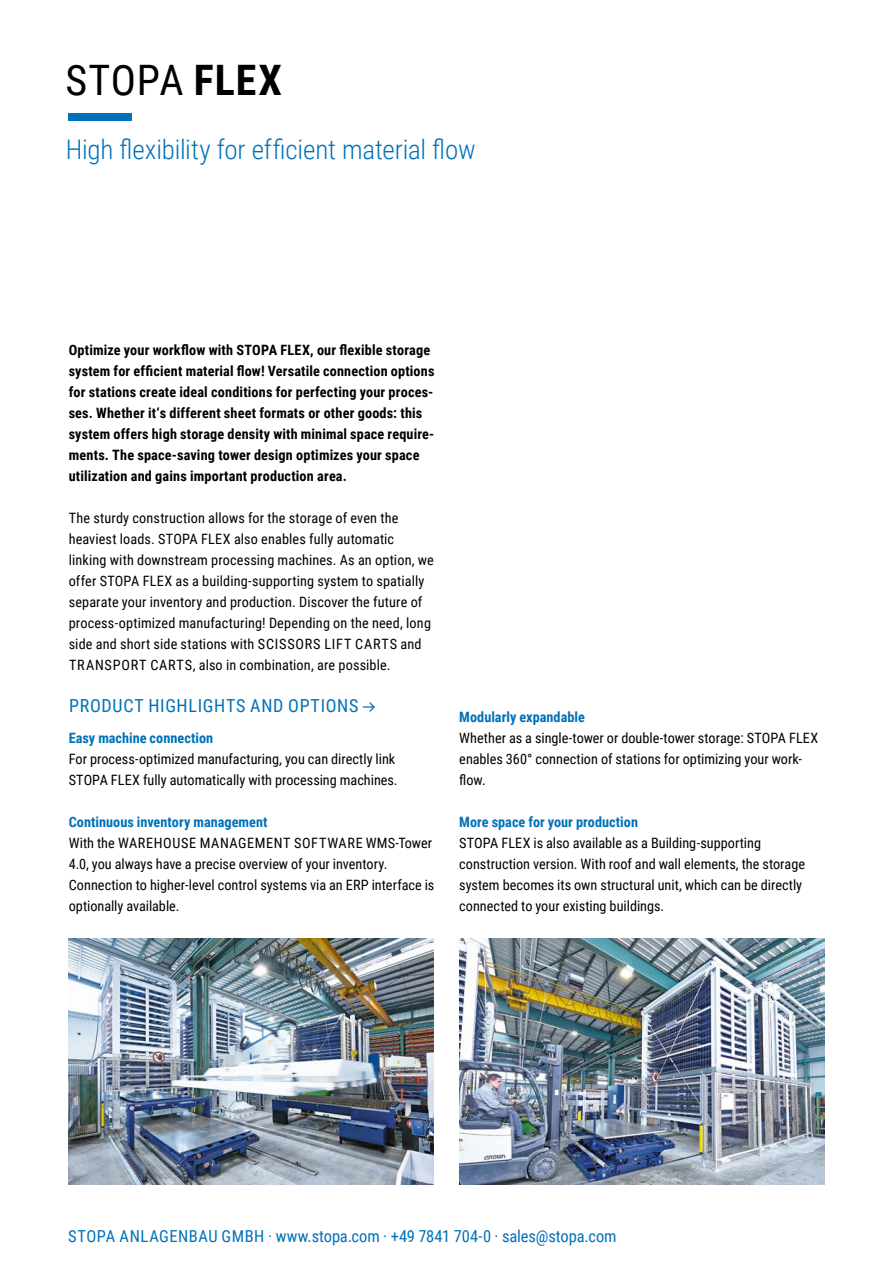
<style>
.page{position:relative;width:893px;height:1263px;background:#fff}
.page>*{position:absolute;margin:0;border:0;box-sizing:border-box;transform-origin:0 0}
.t1{font:42px "Roboto Condensed";letter-spacing:.015em;color:#000}
.t2{font:300 27px "Roboto Condensed";letter-spacing:-.005em;color:#0071b9}
.t3{font:18px "Roboto Condensed";letter-spacing:.035em;color:#0071b9}
.t4{font:16.5px "Roboto Condensed";color:#0071b9}
.t5{font:14.25px/21px "Roboto Condensed";letter-spacing:.005em;color:#000}
.t6{font:700 14.25px/21px "Roboto Condensed";letter-spacing:.01em;color:#000}
.t7{font:700 14.25px "Roboto Condensed";color:#0071b9}
.s1{font-weight:700}
</style>
<div class="page">
<svg style="left:363px;top:702px;width:12px;height:10px"></svg>
<div style="left:68px;top:113px;width:64px;height:8px;background:#0071b9"></div>
<img style="left:68px;top:938px;width:366px;height:247px">
<img style="left:459px;top:938px;width:366px;height:247px">
<h1 class="t1" style="left:66px;top:51px;width:218px">STOPA <span class="s1">FLEX</span></h1>
<h2 class="t2" style="left:66px;top:130px;width:411px">High flexibility for efficient material flow</h2>
<p class="t6" style="left:69px;top:339px;width:367px">Optimize your workflow with STOPA FLEX, our flexible storage system for efficient material flow! Versatile connection options for stations create ideal conditions for perfecting your proces&shy;ses. Whether it‘s different sheet formats or other goods: this system offers high storage density with minimal space require&shy;ments. The space-saving tower design optimizes your space utilization and gains important production area.</p>
<p class="t5" style="left:69px;top:507px;width:367px">The sturdy construction allows for the storage of even the heaviest loads. STOPA FLEX also enables fully automatic linking with downstream processing machines. As an option, we offer STOPA FLEX as a building-supporting system to spatially separate your inventory and production. Discover the future of process-optimized manufacturing! Depending on the need, long side and short side stations with SCISSORS LIFT CARTS and TRANSPORT CARTS, also in combination, are possible.</p>
<p class="t3" style="left:69px;top:693px;width:291px">PRODUCT HIGHLIGHTS AND OPTIONS</p>
<p class="t7" style="left:69px;top:728px;width:146px">Easy machine connection</p>
<p class="t5" style="left:69px;top:748px;width:330px">For process-optimized manufacturing, you can directly link<br>STOPA FLEX fully automatically with processing machines.</p>
<p class="t7" style="left:69px;top:812px;width:200px">Continuous inventory management</p>
<p class="t5" style="left:69px;top:832px;width:367px">With the WAREHOUSE MANAGEMENT SOFTWARE WMS-Tower 4.0, you always have a precise overview of your inventory.<br>Connection to higher-level control systems via an ERP interface is optionally available.</p>
<p class="t7" style="left:459px;top:707px;width:127px">Modularly expandable</p>
<p class="t5" style="left:459px;top:727px;width:360px">Whether as a single-tower or double-tower storage: STOPA FLEX enables 360° connection of stations for optimizing your work&shy;flow.</p>
<p class="t7" style="left:459px;top:812px;width:180px">More space for your production</p>
<p class="t5" style="left:459px;top:832px;width:347px">STOPA FLEX is also available as a Building-supporting construction version. With roof and wall elements, the storage system becomes its own structural unit, which can be directly connected to your existing buildings.</p>
<p class="t4" style="left:68px;top:1224px;width:550px">STOPA ANLAGENBAU GMBH · www.stopa.com · +49 7841 704-0 · sales@stopa.com</p>
</div>
